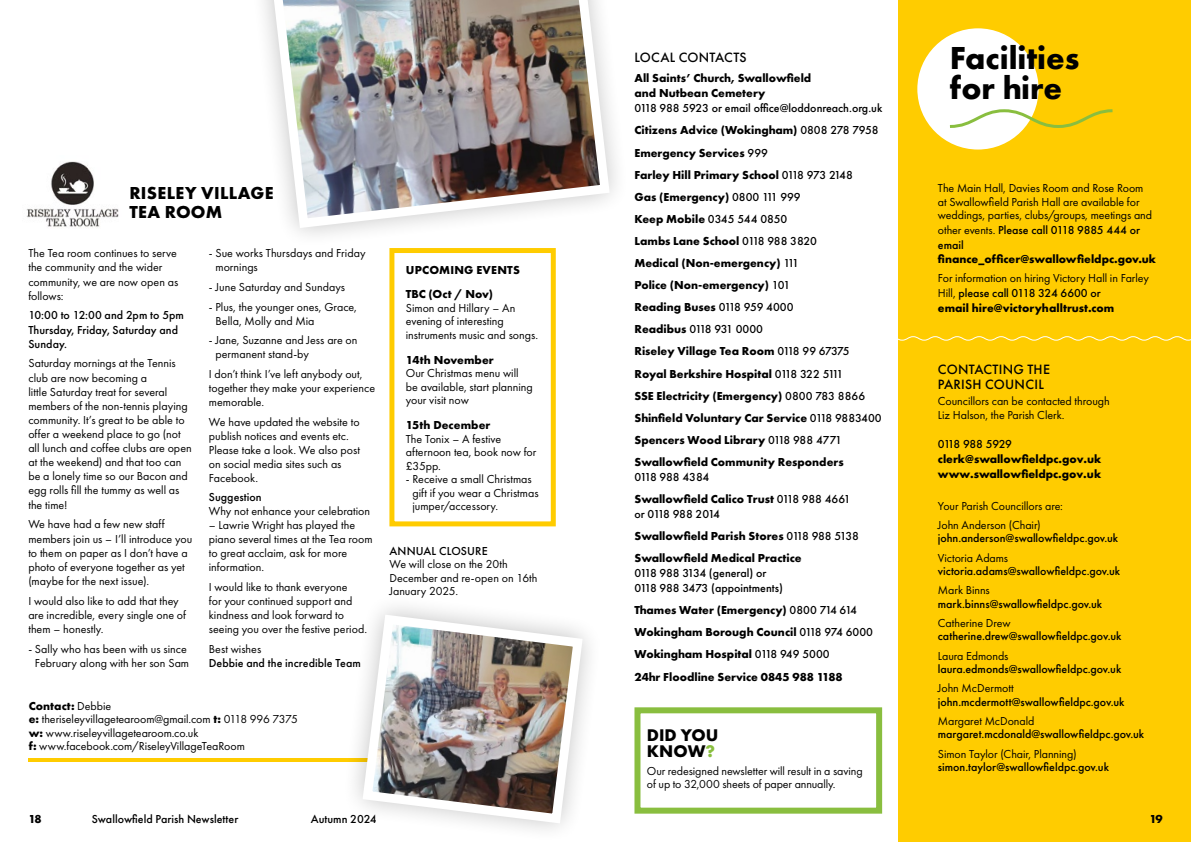
<style>
.page{position:relative;width:1191px;height:842px;background:#fff}
.page>*{position:absolute;margin:0;border:0;box-sizing:border-box;transform-origin:0 0}
.t1{font:700 33px/30px "Futura PT";color:#000}
.t2{font:700 18px/19px "Futura PT";letter-spacing:.015em;color:#000}
.t3{font:700 17.5px/16.5px "Futura PT";color:#000}
.t4{font:500 14px/14.8px "Futura PT";letter-spacing:.015em;color:#000}
.t5{font:12px/14.1px "Futura PT";color:#000}
.t6{font:700 12px/22.1px "Futura PT";color:#000}
.t7{font:500 12px/15px "Futura PT";color:#000}
.t8{font:500 12px "Futura PT";letter-spacing:-.04em;color:#000}
.s1{font-weight:700}
.s2{font-weight:500}
.s3{color:#89be3f}
.s4{font-weight:400}
</style>
<div class="page">
<div style="left:898px;top:0;width:293px;height:842px;background:#fc0"></div>
<svg style="left:898px;top:336px;width:293px;height:5px"></svg>
<div style="left:634px;top:707px;width:248px;height:107px;border:6px solid #89be3f"></div>
<div style="left:917px;top:28px;width:121px;height:122px;background:#fff;border-radius:50%"></div>
<svg style="left:949px;top:108px;width:164px;height:21px"></svg>
<hr style="left:28px;top:758px;width:347px;height:4px;background:#fc0">
<img style="left:26px;top:161px;width:93px;height:67px">
<div style="left:389px;top:248px;width:167px;height:278px;border:5px solid #fc0"></div>
<svg style="left:355px;top:607px;width:235px;height:223px"></svg>
<img style="left:358px;top:610px;width:229px;height:218px">
<svg style="left:264px;top:0;width:352px;height:254px"></svg>
<img style="left:265px;top:0;width:349px;height:233px">
<h2 class="t2" style="left:129px;top:183px;width:146px">RISELEY VILLAGE<br>TEA ROOM</h2>
<p class="t5" style="left:215px;top:246px;width:152px;text-indent:-7px">- Sue works Thursdays and Friday mornings</p>
<p class="t5" style="left:209px;top:280px;width:138px">- June Saturday and Sundays</p>
<p class="t5" style="left:215px;top:300px;width:143px;text-indent:-7px">- Plus, the younger ones, Grace,<br>Bella, Molly and Mia</p>
<p class="t5" style="left:215px;top:333px;width:144px;text-indent:-7px">- Jane, Suzanne and Jess are on permanent stand-by</p>
<p class="t5" style="left:209px;top:367px;width:168px">I don’t think I’ve left anybody out, together they make your experience memorable.</p>
<p class="t5" style="left:209px;top:415px;width:152px">We have updated the website to publish notices and events etc.<br>Please take a look. We also post on social media sites such as<br>Facebook.</p>
<p class="t7" style="left:209px;top:490px;width:54px">Suggestion</p>
<p class="t5" style="left:209px;top:504px;width:163px">Why not enhance your celebration</p>
<p class="t5" style="left:209px;top:518px;width:165px">– Lawrie Wright has played the piano several times at the Tea room to great acclaim, ask for more information.</p>
<p class="t5" style="left:209px;top:580px;width:160px">I would like to thank everyone<br>for your continued support and kindness and look forward to seeing you over the festive period.</p>
<p class="t5" style="left:209px;top:642px;width:54px">Best wishes</p>
<p class="t7" style="left:209px;top:655px;width:153px">Debbie and the incredible Team</p>
<p class="t5" style="left:29px;top:699px;width:271px;line-height:13.5px"><span class="s1">Contact:</span> Debbie<br><span class="s1">e:</span> theriseleyvillagetearoom@gmail.com <span class="s1">t:</span> 0118 996 7375 <span class="s1">w:</span> www.riseleyvillagetearoom.co.uk<br><span class="s1">f:</span> www.facebook.com/RiseleyVillageTeaRoom</p>
<p class="t5" style="left:28px;top:246px;width:151px">The Tea room continues to serve the community and the wider community, we are now open as follows:</p>
<p class="t7" style="left:28px;top:308px;width:157px;line-height:14.1px">10:00 to 12:00 and 2pm to 5pm<br>Thursday, Friday, Saturday and<br>Sunday.</p>
<p class="t5" style="left:28px;top:356px;width:165px">Saturday mornings at the Tennis club are now becoming a<br>little Saturday treat for several members of the non-tennis playing community. It’s great to be able to offer a weekend place to go (not all lunch and coffee clubs are open at the weekend) and that too can be a lonely time so our Bacon and egg rolls fill the tummy as well as the time!</p>
<p class="t5" style="left:28px;top:517px;width:165px">We have had a few new staff members join us – I’ll introduce you to them on paper as I don’t have a photo of everyone together as yet (maybe for the next issue).</p>
<p class="t5" style="left:28px;top:593px;width:159px">I would also like to add that they are incredible, every single one of them – honestly.</p>
<p class="t5" style="left:28px;top:641px;width:162px;text-align:center">- Sally who has been with us since<br>February along with her son Sam</p>
<p class="t6" style="left:406px;top:257px;width:116px;line-height:24.8px">UPCOMING EVENTS<br>TBC (Oct / Nov)</p>
<p class="t5" style="left:406px;top:301px;width:134px;line-height:13.5px">Simon and Hillary – An evening of interesting instruments music and songs.</p>
<p class="t6" style="left:406px;top:348px;width:90px">14th November</p>
<p class="t5" style="left:406px;top:366px;width:128px;line-height:13.5px">Our Christmas menu will be available, start planning your visit now</p>
<p class="t6" style="left:406px;top:414px;width:86px">15th December</p>
<p class="t5" style="left:406px;top:432px;width:132px;line-height:13.5px">The Tonix – A festive afternoon tea, book now for £35pp.</p>
<p class="t5" style="left:412px;top:472px;width:128px;line-height:13.5px;text-indent:-7px">- Receive a small Christmas gift if you wear a Christmas jumper/accessory.</p>
<p class="t7" style="left:389px;top:543px;width:100px">ANNUAL CLOSURE</p>
<p class="t5" style="left:389px;top:557px;width:150px;line-height:13.5px">We will close on the 20th<br>December and re-open on 16th<br>January 2025.</p>
<p class="t6" style="left:28px;top:807px;width:15px">18</p>
<p class="t7" style="left:92px;top:811px;width:148px">Swallowfield Parish Newsletter</p>
<p class="t7" style="left:311px;top:811px;width:67px">Autumn 2024</p>
<p class="t4" style="left:634px;top:50px;width:114px">LOCAL CONTACTS</p>
<p class="t6" style="left:634px;top:71px;width:178px;line-height:15px">All Saints’ Church, Swallowfield and Nutbean Cemetery</p>
<p class="t6" style="left:634px;top:97px;width:249px"><span class="s2">0118 988 5923 or email office@loddonreach.org.uk </span>Citizens Advice (Wokingham) <span class="s2">0808 278 7958<br></span>Emergency Services <span class="s2">999<br></span>Farley Hill Primary School <span class="s2">0118 973 2148<br></span>Gas (Emergency) <span class="s2">0800 111 999<br></span>Keep Mobile <span class="s2">0345 544 0850<br></span>Lambs Lane School <span class="s2">0118 988 3820<br></span>Medical (Non-emergency) <span class="s2">111<br></span>Police (Non-emergency) <span class="s2">101<br></span>Reading Buses <span class="s2">0118 959 4000<br></span>Readibus <span class="s2">0118 931 0000<br></span>Riseley Village Tea Room <span class="s2">0118 99 67375<br></span>Royal Berkshire Hospital <span class="s2">0118 322 5111<br></span>SSE Electricity (Emergency) <span class="s2">0800 783 8866<br></span>Shinfield Voluntary Car Service <span class="s2">0118 9883400<br></span>Spencers Wood Library <span class="s2">0118 988 4771<br></span>Swallowfield Community Responders</p>
<p class="t6" style="left:634px;top:465px;width:218px"><span class="s2">0118 988 4384<br></span>Swallowfield Calico Trust <span class="s2">0118 988 4661</span></p>
<p class="t6" style="left:634px;top:503px;width:226px"><span class="s2">or 0118 988 2014<br></span>Swallowfield Parish Stores <span class="s2">0118 988 5138<br></span>Swallowfield Medical Practice</p>
<p class="t7" style="left:634px;top:566px;width:150px">0118 988 3134 (general) or<br>0118 988 3473 (appointments)</p>
<p class="t6" style="left:634px;top:599px;width:240px">Thames Water (Emergency) <span class="s2">0800 714 614<br></span>Wokingham Borough Council <span class="s2">0118 974 6000<br></span>Wokingham Hospital <span class="s2">0118 949 5000<br></span>24hr Floodline Service 0845 988 1188</p>
<h3 class="t3" style="left:647px;top:726px;width:73px">DID YOU<br>KNOW<span class="s3">?</span></h3>
<p class="t5" style="left:647px;top:764px;width:217px;line-height:13.5px">Our redesigned newsletter will result in a saving of up to 32,000 sheets of paper annually.</p>
<h1 class="t1" style="left:950px;top:43px;width:131px">Facilities for hire</h1>
<p class="t5" style="left:938px;top:181px;width:216px;line-height:13.5px">The Main Hall, Davies Room and Rose Room at Swallowfield Parish Hall are available for weddings, parties, clubs/groups, meetings and</p>
<p class="t7" style="left:938px;top:222px;width:204px"><span class="s4">other events.</span> Please call 0118 9885 444 or email</p>
<p class="t6" style="left:938px;top:247px;width:220px">finance_officer@swallowfieldpc.gov.uk</p>
<p class="t5" style="left:938px;top:270px;width:213px;line-height:15px">For information on hiring Victory Hall in Farley<br>Hill, <span class="s2">please call 0118 324 6600 or<br></span><span class="s1">email hire@victoryhalltrust.com</span></p>
<p class="t4" style="left:938px;top:362px;width:113px">CONTACTING THE<br>PARISH COUNCIL</p>
<p class="t5" style="left:938px;top:394px;width:173px;line-height:13.5px">Councillors can be contacted through<br>Liz Halson, the Parish Clerk.</p>
<p class="t8" style="left:938px;top:436px;width:75px">0118 988 5929</p>
<p class="t6" style="left:938px;top:451px;width:165px;line-height:15px">clerk@swallowfieldpc.gov.uk www.swallowfieldpc.gov.uk</p>
<p class="t5" style="left:938px;top:496px;width:127px;line-height:19.2px">Your Parish Councillors are:<br>John Anderson (Chair)</p>
<p class="t7" style="left:938px;top:531px;width:182px">john.anderson@swallowfieldpc.gov.uk</p>
<p class="t5" style="left:938px;top:550px;width:72px">Victoria Adams</p>
<p class="t7" style="left:938px;top:563px;width:184px">victoria.adams@swallowfieldpc.gov.uk</p>
<p class="t5" style="left:938px;top:583px;width:53px">Mark Binns</p>
<p class="t7" style="left:938px;top:596px;width:166px">mark.binns@swallowfieldpc.gov.uk</p>
<p class="t5" style="left:938px;top:616px;width:74px">Catherine Drew</p>
<p class="t7" style="left:938px;top:629px;width:185px">catherine.drew@swallowfieldpc.gov.uk</p>
<p class="t5" style="left:938px;top:648px;width:72px">Laura Edmonds</p>
<p class="t7" style="left:938px;top:661px;width:185px">laura.edmonds@swallowfieldpc.gov.uk</p>
<p class="t5" style="left:938px;top:681px;width:77px">John McDermott</p>
<p class="t7" style="left:938px;top:694px;width:188px">john.mcdermott@swallowfieldpc.gov.uk</p>
<p class="t5" style="left:938px;top:714px;width:98px">Margaret McDonald</p>
<p class="t7" style="left:938px;top:727px;width:208px">margaret.mcdonald@swallowfieldpc.gov.uk</p>
<p class="t5" style="left:938px;top:746px;width:140px">Simon Taylor (Chair, Planning)</p>
<p class="t7" style="left:938px;top:759px;width:173px">simon.taylor@swallowfieldpc.gov.uk</p>
<p class="t6" style="left:1149px;top:807px;width:15px">19</p>
</div>
